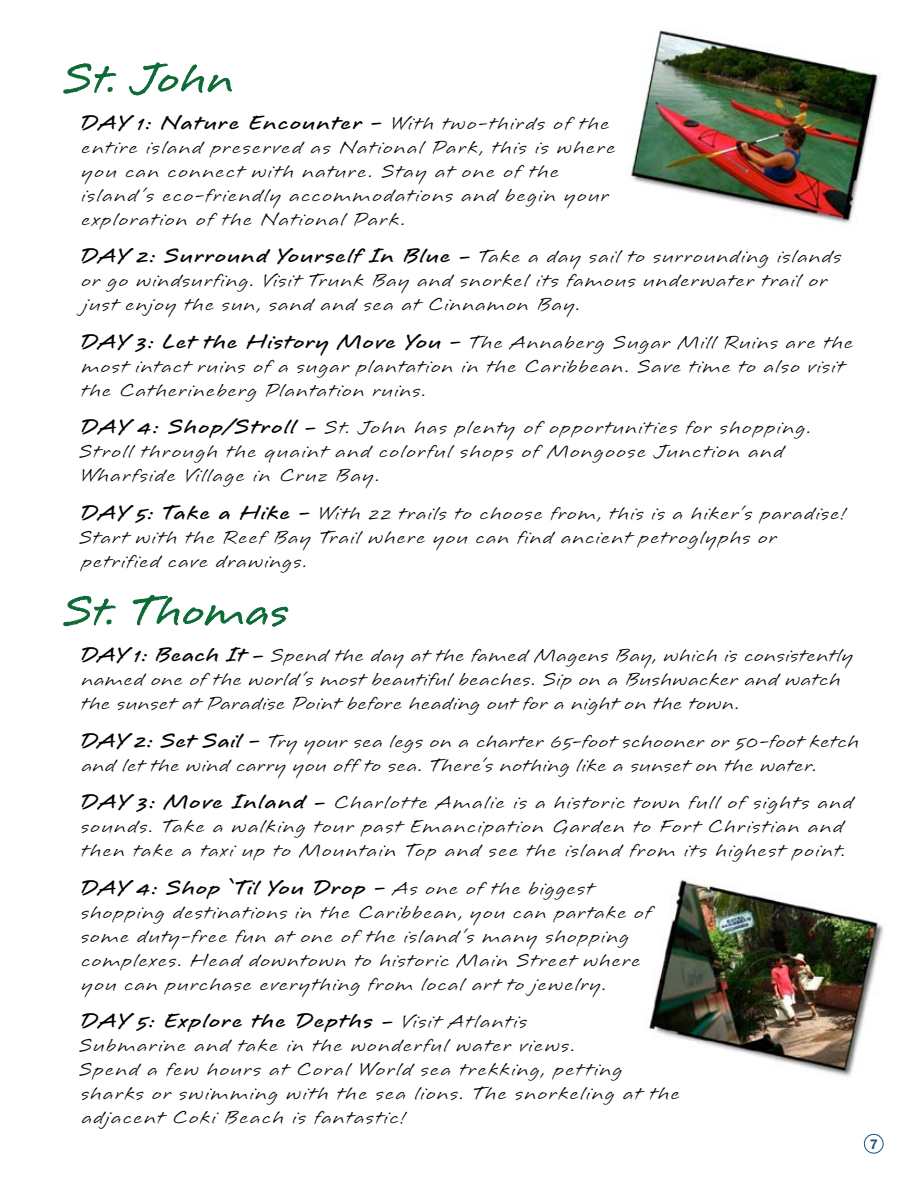
<style>
.page{position:relative;width:918px;height:1188px;background:#fff}
.page>*{position:absolute;margin:0;border:0;box-sizing:border-box;transform-origin:0 0}
.t1{font:54px "Longhand";letter-spacing:.01em;color:#0d6a37}
.t2{font:700 27px "Longhand";letter-spacing:.045em;color:#000}
.t3{font:24px/24px "Longhand";letter-spacing:.04em;color:#000}
.t4{font:24px/24px "Longhand";letter-spacing:.02em;color:#000}
.t5{font:700 13.5px "Helvetica Neue CE";color:#154f7e}
.s1{font-weight:400;font-size:24px}
.s2{font-weight:700;font-size:27px}
</style>
<div class="page">
<img style="left:630px;top:28px;width:250px;height:195px">
<img style="left:649px;top:878px;width:234px;height:199px">
<svg style="left:63px;top:63px;width:53px;height:31px"></svg>
<svg style="left:129px;top:63px;width:103px;height:33px"></svg>
<svg style="left:63px;top:596px;width:53px;height:30px"></svg>
<svg style="left:133px;top:595px;width:155px;height:32px"></svg>
<div style="left:864px;top:1134px;width:20px;height:20px;border:1px solid #154f7e;border-radius:50%"></div>
<h1 class="t1" style="left:62px;top:52px;width:174px">St. John</h1>
<p class="t2" style="left:80px;top:109px;width:531px">DAY 1: Nature Encounter - <span class="s1">With two-thirds of the</span></p>
<p class="t3" style="left:81px;top:136px;width:536px">entire island preserved as National Park, this is where you can connect with nature. Stay at one of the island’s eco-friendly accommodations and begin your exploration of the National Park.</p>
<p class="t3" style="left:80px;top:245px;width:763px"><span class="s2">DAY 2: Surround Yourself In Blue -</span> Take a day sail to surrounding islands or go windsurfing. Visit Trunk Bay and snorkel its famous underwater trail or just enjoy the sun, sand and sea at Cinnamon Bay.</p>
<p class="t3" style="left:80px;top:331px;width:775px"><span class="s2">DAY 3: Let the History Move You -</span> The Annaberg Sugar Mill Ruins are the most intact ruins of a sugar plantation in the Caribbean. Save time to also visit the Catherineberg Plantation ruins.</p>
<p class="t3" style="left:78px;top:416px;width:734px"><span class="s2">DAY 4: Shop/Stroll -</span> St. John has plenty of opportunities for shopping.<br>Stroll through the quaint and colorful shops of Mongoose Junction and<br>Wharfside Village in Cruz Bay.</p>
<p class="t3" style="left:78px;top:502px;width:769px"><span class="s2">DAY 5: Take a Hike -</span> With 22 trails to choose from, this is a hiker’s paradise!<br>Start with the Reef Bay Trail where you can find ancient petroglyphs or petrified cave drawings.</p>
<h1 class="t1" style="left:62px;top:584px;width:228px">St. Thomas</h1>
<p class="t4" style="left:80px;top:644px;width:775px"><span class="s2">DAY 1: Beach It -</span> Spend the day at the famed Magens Bay, which is consistently named one of the world’s most beautiful beaches. Sip on a Bushwacker and watch the sunset at Paradise Point before heading out for a night on the town.</p>
<p class="t4" style="left:80px;top:730px;width:781px"><span class="s2">DAY 2: Set Sail -</span> Try your sea legs on a charter 65-foot schooner or 50-foot ketch and let the wind carry you off to sea. There’s nothing like a sunset on the water.</p>
<p class="t3" style="left:80px;top:791px;width:775px"><span class="s2">DAY 3: Move Inland -</span> Charlotte Amalie is a historic town full of sights and sounds. Take a walking tour past Emancipation Garden to Fort Christian and then take a taxi up to Mountain Top and see the island from its highest point.</p>
<p class="t2" style="left:80px;top:874px;width:515px">DAY 4: Shop ‘Til You Drop - <span class="s1">As one of the biggest</span></p>
<p class="t3" style="left:81px;top:901px;width:572px">shopping destinations in the Caribbean, you can partake of some duty-free fun at one of the island’s many shopping complexes. Head downtown to historic Main Street where you can purchase everything from local art to jewelry.</p>
<p class="t2" style="left:80px;top:1007px;width:449px">DAY 5: Explore the Depths - <span class="s1">Visit Atlantis</span></p>
<p class="t3" style="left:78px;top:1034px;width:603px">Submarine and take in the wonderful water views.<br>Spend a few hours at Coral World sea trekking, petting sharks or swimming with the sea lions. The snorkeling at the adjacent Coki Beach is fantastic!</p>
<p class="t5" style="left:870px;top:1135px;width:9px">7</p>
</div>
